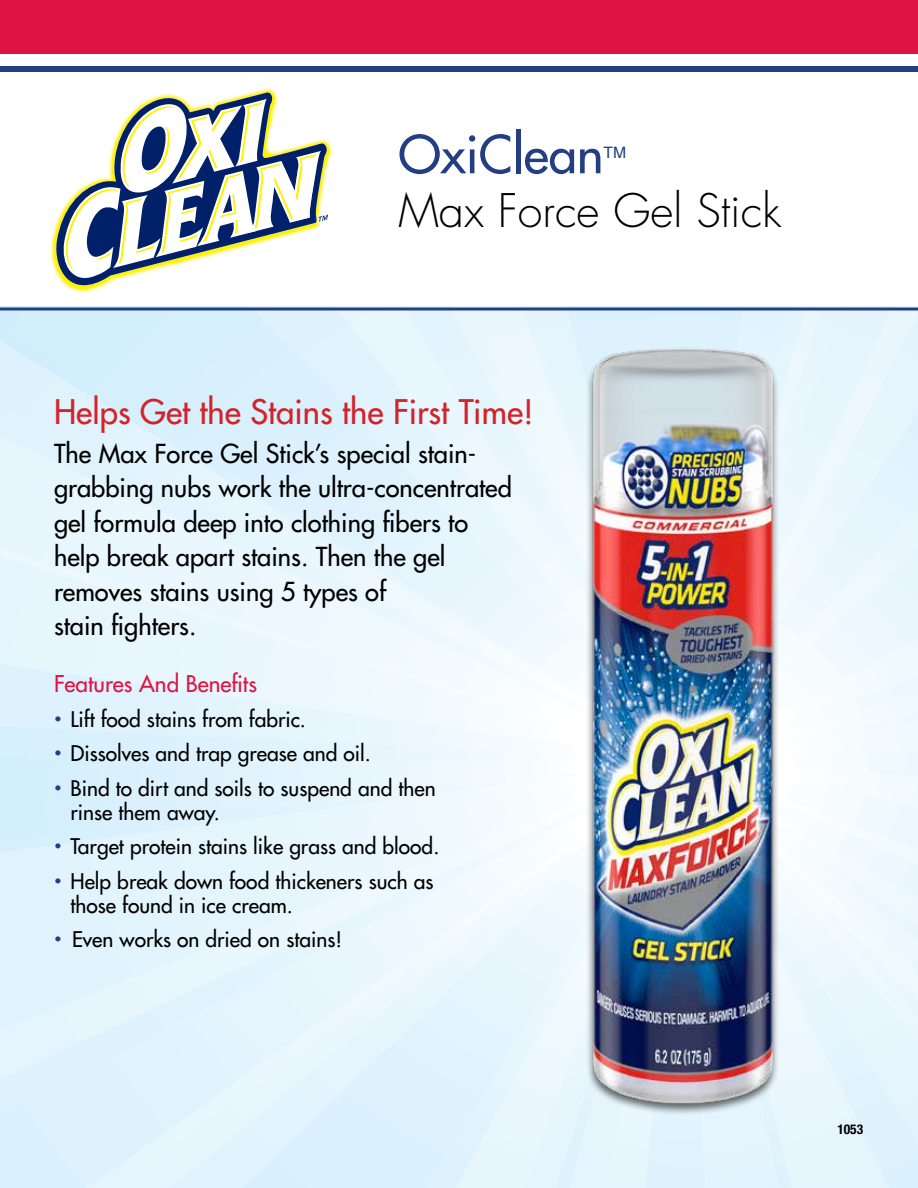
<style>
.page{position:relative;width:918px;height:1188px;background:#fff}
.page>*{position:absolute;margin:0;border:0;box-sizing:border-box;transform-origin:0 0}
.t1{font:51px "Futura";color:#233e83}
.t2{font:300 45px "Futura";color:#000}
.t3{font:33px "Futura";color:#d2232a}
.t4{font:25.5px/34.5px "Futura";color:#000}
.t5{font:22.5px "Futura";color:#de1543}
.t6{font:21px/24px "Futura";color:#000}
.t7{font:15.75px "Helvetica";color:#233e83}
.t8{font:700 condensed 13.5px "Helvetica Neue";color:#000}
.s1{font-size:13.5px;color:#233e83}
</style>
<div class="page">
<div style="left:0;top:0;width:918px;height:53px;background:#de1543"></div>
<hr style="left:0;top:308px;width:918px;height:2px;background:#233e83">
<div style="left:0;top:66px;width:918px;height:6px;background:#233e83"></div>
<img style="left:535px;top:324px;width:289px;height:808px">
<img style="left:251px;top:88px;width:25px;height:4px">
<img style="left:328px;top:141px;width:5px;height:27px">
<img style="left:50px;top:225px;width:5px;height:47px">
<svg style="left:55px;top:92px;width:223px;height:201px"></svg>
<svg style="left:61px;top:99px;width:267px;height:182px"></svg>
<h1 class="t1" style="left:399px;top:121px;width:207px">OxiClean</h1>
<p class="t7" style="left:604px;top:141px;width:24px">TM</p>
<h2 class="t2" style="left:399px;top:182px;width:384px">Max Force Gel Stick</h2>
<h3 class="t3" style="left:54px;top:390px;width:481px">Helps Get the Stains the First Time!</h3>
<p class="t4" style="left:54px;top:436px;width:459px">The Max Force Gel Stick’s special stain&shy;grabbing nubs work the ultra-concentrated gel formula deep into clothing fibers to help break apart stains. Then the gel removes stains using 5 types of<br>stain fighters.</p>
<p class="t5" style="left:54px;top:669px;width:205px">Features And Benefits</p>
<p class="t6" style="left:54px;top:707px;width:254px"><span class="s1">•</span> Lift food stains from fabric.</p>
<p class="t6" style="left:54px;top:741px;width:319px"><span class="s1">•</span> Dissolves and trap grease and oil.</p>
<p class="t6" style="left:70px;top:776px;width:367px;text-indent:-16px"><span class="s1">•</span> Bind to dirt and soils to suspend and then rinse them away.</p>
<p class="t6" style="left:54px;top:834px;width:387px"><span class="s1">•</span> Target protein stains like grass and blood.</p>
<p class="t6" style="left:70px;top:869px;width:365px;text-indent:-16px"><span class="s1">•</span> Help break down food thickeners such as those found in ice cream.</p>
<p class="t6" style="left:54px;top:927px;width:290px"><span class="s1">•</span> Even works on dried on stains!</p>
<p class="t8" style="left:837px;top:1121px;width:27px">1053</p>
</div>
